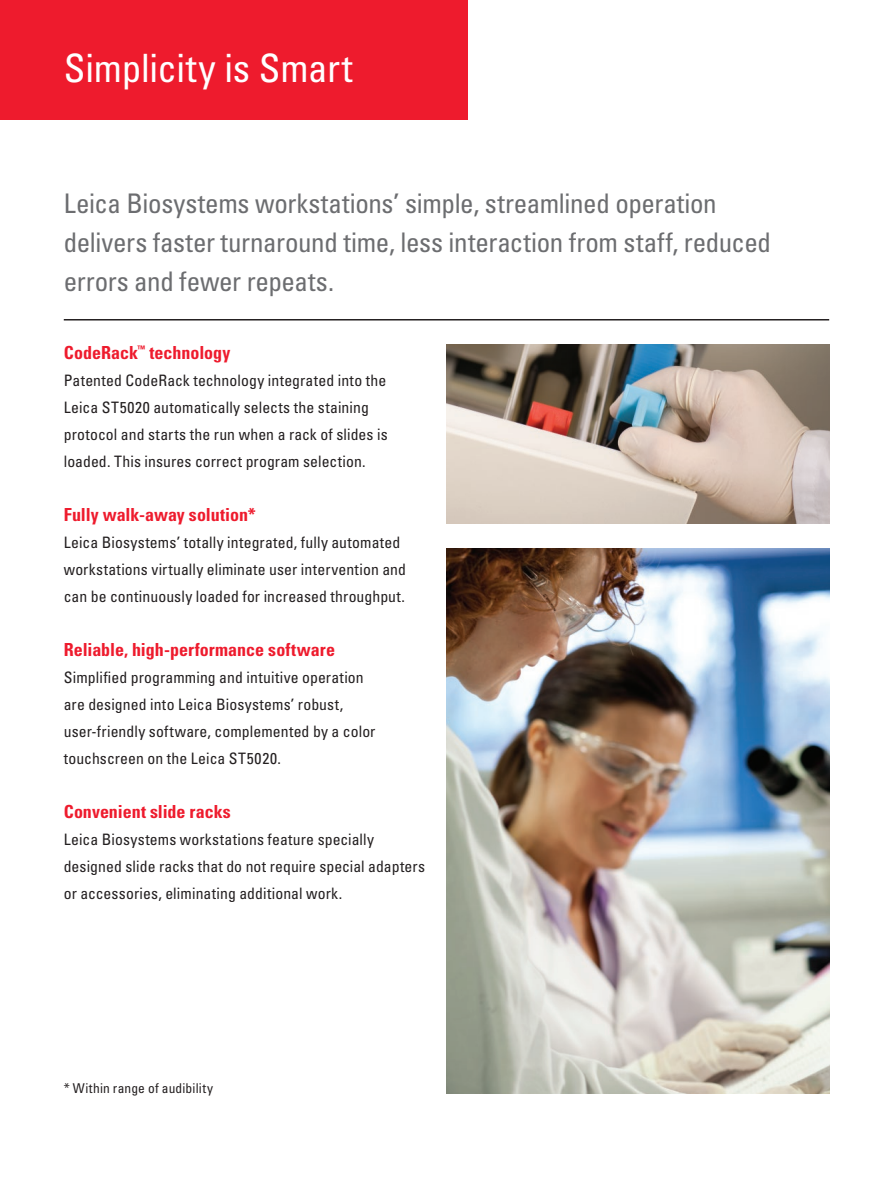
<style>
.page{position:relative;width:893px;height:1191px;background:#fff}
.page>*{position:absolute;margin:0;border:0;box-sizing:border-box;transform-origin:0 0}
.t1{font:condensed 39px "Univers";letter-spacing:-.005em;color:#fff}
.t2{font:condensed 27px/39px "Univers";letter-spacing:-.01em;color:#6c6d70}
.t3{font:700 condensed 18px "Univers";color:#ee1b2d}
.t4{font:condensed 15.75px/27px "Univers";letter-spacing:.005em;color:#231f20}
.t5{font:condensed 13.5px "Univers";letter-spacing:.015em;color:#231f20}
</style>
<div class="page">
<img style="left:446px;top:549px;width:383px;height:544px">
<img style="left:446px;top:344px;width:383px;height:179px">
<hr style="left:64px;top:319px;width:765px;height:1px;background:#231f20">
<div style="left:0;top:0;width:468px;height:119px;background:#ee1b2d"></div>
<h1 class="t1" style="left:64px;top:44px;width:290px">Simplicity is Smart</h1>
<h2 class="t2" style="left:64px;top:184px;width:709px">Leica Biosystems workstations’ simple, streamlined operation delivers faster turnaround time, less interaction from staff, reduced errors and fewer repeats.</h2>
<p class="t3" style="left:64px;top:341px;width:168px">CodeRack<sup>™</sup> technology</p>
<p class="t4" style="left:64px;top:366px;width:325px">Patented CodeRack technology integrated into the Leica ST5020 automatically selects the staining protocol and starts the run when a rack of slides is loaded. This insures correct program selection.</p>
<p class="t3" style="left:64px;top:503px;width:194px">Fully walk-away solution*</p>
<p class="t4" style="left:64px;top:528px;width:344px">Leica Biosystems’ totally integrated, fully automated workstations virtually eliminate user intervention and can be continuously loaded for increased throughput.</p>
<p class="t3" style="left:64px;top:638px;width:273px">Reliable, high-performance software</p>
<p class="t4" style="left:64px;top:663px;width:313px">Simplified programming and intuitive operation are designed into Leica Biosystems’ robust, user-friendly software, complemented by a color touchscreen on the Leica ST5020.</p>
<p class="t3" style="left:64px;top:800px;width:168px">Convenient slide racks</p>
<p class="t4" style="left:64px;top:825px;width:363px">Leica Biosystems workstations feature specially designed slide racks that do not require special adapters or accessories, eliminating additional work.</p>
<p class="t5" style="left:64px;top:1079px;width:151px">* Within range of audibility</p>
</div>
